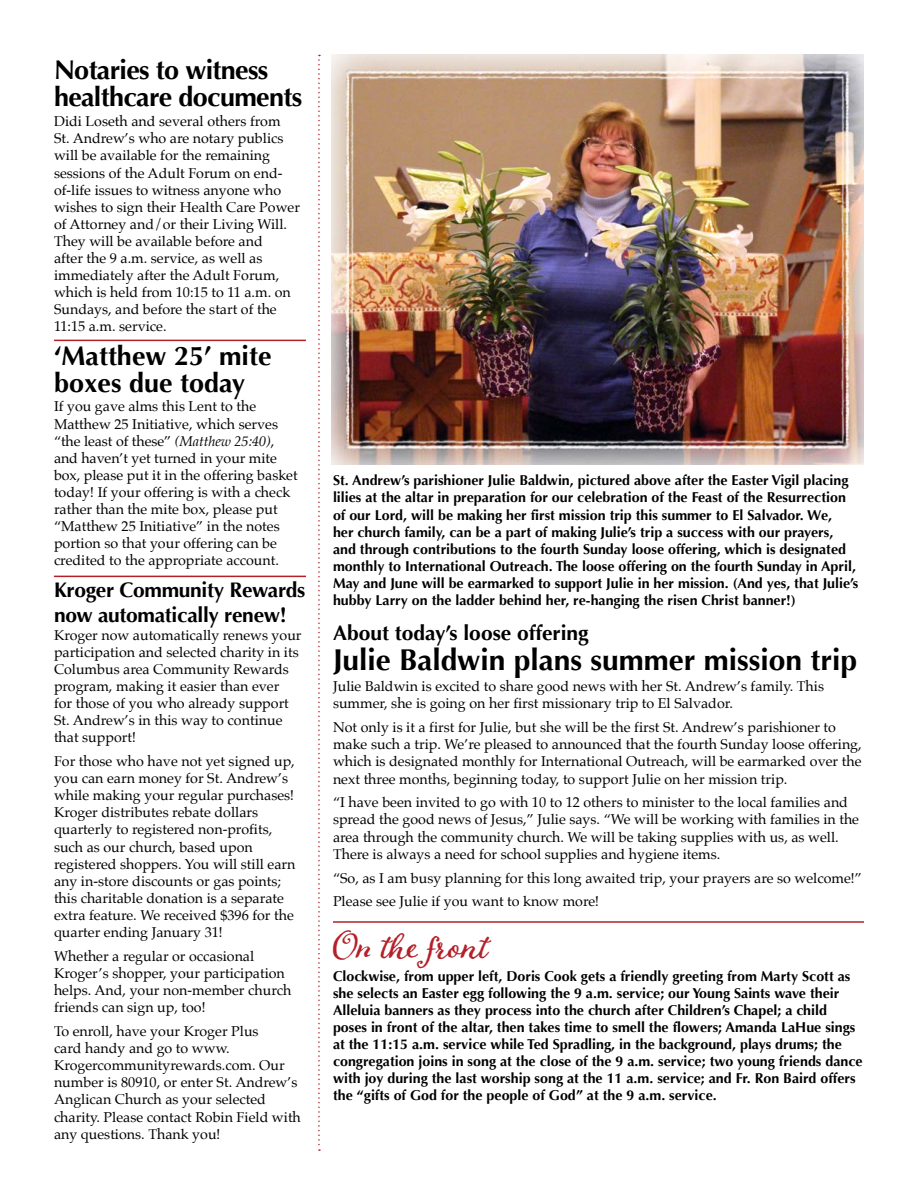
<style>
.page{position:relative;width:918px;height:1188px;background:#fff}
.page>*{position:absolute;margin:0;border:0;box-sizing:border-box;transform-origin:0 0}
.t1{font:45px "Adorn Bouquet";letter-spacing:-.01em;color:#b42028}
.t2{font:700 30px "Optima";color:#000}
.t3{font:700 27px/27px "Optima";letter-spacing:-.025em;color:#000}
.t4{font:700 27px/27px "Optima";color:#000}
.t5{font:700 21px/25.2px "Optima";letter-spacing:-.015em;color:#000}
.t6{font:14.25px/17.1px "Palatino";color:#000}
.t7{font:700 14.25px/17.1px "Optima";color:#000}
.s1{font-style:italic}
</style>
<div class="page">
<hr style="left:333px;top:921px;width:531px;height:2px;background:#b42028">
<hr style="left:54px;top:340px;width:252px;height:1px;background:#b42028">
<hr style="left:54px;top:576px;width:252px;height:1px;background:#b42028">
<img style="left:332px;top:54px;width:532px;height:411px">
<svg style="left:318px;top:55px;width:2px;height:1096px"></svg>
<h3 class="t3" style="left:54px;top:57px;width:250px">Notaries to witness healthcare documents</h3>
<p class="t6" style="left:54px;top:113px;width:248px">Didi Loseth and several others from<br>St. Andrew’s who are notary publics will be available for the remaining sessions of the Adult Forum on end&shy;of-life issues to witness anyone who wishes to sign their Health Care Power of Attorney and/or their Living Will.<br>They will be available before and<br>after the 9 a.m. service, as well as immediately after the Adult Forum, which is held from 10:15 to 11 a.m. on Sundays, and before the start of the 11:15 a.m. service.</p>
<h3 class="t4" style="left:54px;top:343px;width:219px">‘Matthew 25’ mite boxes due today</h3>
<p class="t6" style="left:54px;top:398px;width:245px">If you gave alms this Lent to the Matthew 25 Initiative, which serves “the least of these” <span class="s1">(Matthew 25:40)</span>, and haven’t yet turned in your mite box, please put it in the offering basket today! If your offering is with a check rather than the mite box, please put “Matthew 25 Initiative” in the notes portion so that your offering can be credited to the appropriate account.</p>
<h3 class="t5" style="left:54px;top:578px;width:253px">Kroger Community Rewards now automatically renew!</h3>
<p class="t6" style="left:54px;top:626px;width:249px">Kroger now automatically renews your participation and selected charity in its Columbus area Community Rewards program, making it easier than ever<br>for those of you who already support St. Andrew’s in this way to continue that support!</p>
<p class="t6" style="left:54px;top:753px;width:243px">For those who have not yet signed up, you can earn money for St. Andrew’s while making your regular purchases!<br>Kroger distributes rebate dollars quarterly to registered non-profits, such as our church, based upon registered shoppers. You will still earn any in-store discounts or gas points; this charitable donation is a separate extra feature. We received $396 for the quarter ending January 31!</p>
<p class="t6" style="left:54px;top:947px;width:239px">Whether a regular or occasional<br>Kroger’s shopper, your participation helps. And, your non-member church friends can sign up, too!</p>
<p class="t6" style="left:54px;top:1023px;width:248px">To enroll, have your Kroger Plus<br>card handy and go to www.<br>Krogercommunityrewards.com. Our number is 80910, or enter St. Andrew’s<br>Anglican Church as your selected charity. Please contact Robin Field with any questions. Thank you!</p>
<p class="t7" style="left:333px;top:472px;width:527px">St. Andrew’s parishioner Julie Baldwin, pictured above after the Easter Vigil placing lilies at the altar in preparation for our celebration of the Feast of the Resurrection of our Lord, will be making her first mission trip this summer to El Salvador. We,<br>her church family, can be a part of making Julie’s trip a success with our prayers, and through contributions to the fourth Sunday loose offering, which is designated monthly to International Outreach. The loose offering on the fourth Sunday in April, May and June will be earmarked to support Julie in her mission. (And yes, that Julie’s hubby Larry on the ladder behind her, re-hanging the risen Christ banner!)</p>
<h3 class="t5" style="left:333px;top:620px;width:257px">About today’s loose offering</h3>
<h2 class="t2" style="left:333px;top:642px;width:526px">Julie Baldwin plans summer mission trip</h2>
<p class="t6" style="left:333px;top:678px;width:493px">Julie Baldwin is excited to share good news with her St. Andrew’s family. This summer, she is going on her first missionary trip to El Salvador.</p>
<p class="t6" style="left:333px;top:719px;width:530px">Not only is it a first for Julie, but she will be the first St. Andrew’s parishioner to make such a trip. We’re pleased to announced that the fourth Sunday loose offering, which is designated monthly for International Outreach, will be earmarked over the next three months, beginning today, to support Julie on her mission trip.</p>
<p class="t6" style="left:333px;top:794px;width:528px">“I have been invited to go with 10 to 12 others to minister to the local families and spread the good news of Jesus,” Julie says. “We will be working with families in the area through the community church. We will be taking supplies with us, as well.<br>There is always a need for school supplies and hygiene items.</p>
<p class="t6" style="left:333px;top:866px;width:531px;line-height:23.9px">“So, as I am busy planning for this long awaited trip, your prayers are so welcome!”<br>Please see Julie if you want to know more!</p>
<h1 class="t1" style="left:333px;top:915px;width:157px">On the front</h1>
<p class="t7" style="left:333px;top:967px;width:531px">Clockwise, from upper left, Doris Cook gets a friendly greeting from Marty Scott as she selects an Easter egg following the 9 a.m. service; our Young Saints wave their Alleluia banners as they process into the church after Children’s Chapel; a child poses in front of the altar, then takes time to smell the flowers; Amanda LaHue sings at the 11:15 a.m. service while Ted Spradling, in the background, plays drums; the congregation joins in song at the close of the 9 a.m. service; two young friends dance with joy during the last worship song at the 11 a.m. service; and Fr. Ron Baird offers the “gifts of God for the people of God” at the 9 a.m. service.</p>
</div>
